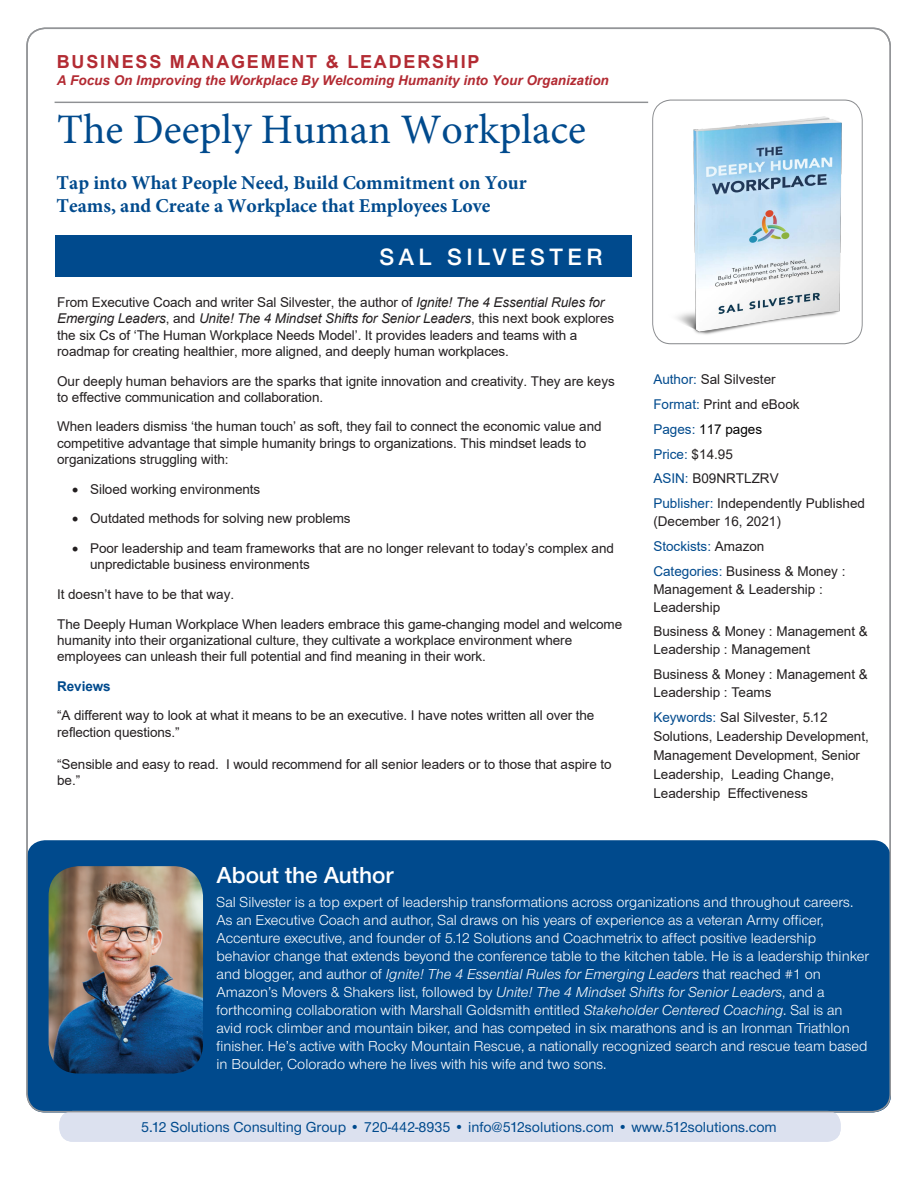
<style>
.page{position:relative;width:918px;height:1188px;background:#fff}
.page>*{position:absolute;margin:0;border:0;box-sizing:border-box;transform-origin:0 0}
.t1{font:42px "Minion Pro";color:#004a8d}
.t2{font:600 24px "Nimbus Sans Novus T";letter-spacing:-.005em;color:#fff}
.t3{font:500 22.8px "Helvetica Neue";letter-spacing:.2em;color:#fff}
.t4{font:700 19.65px/23.5px "Minion Pro";color:#004a8d}
.t5{font:700 18px "Arial";letter-spacing:.1em;color:#b32b33}
.t6{font:15px/18px "Nimbus Sans Novus T";color:#fff}
.t7{font:500 15px "Nimbus Sans Novus T";color:#004a8d}
.t8{font:13.5px/16.2px "Arial";letter-spacing:-.01em;color:#231f20}
.t9{font:italic 700 13.5px "Arial";color:#b32b33}
.t10{font:700 13.5px "Arial";letter-spacing:-.01em;color:#004a8d}
.s1{font-style:italic}
.s2{color:#004a8d}
.s3{color:#000}
</style>
<div class="page">
<img style="left:677px;top:117px;width:165px;height:218px">
<div style="left:652px;top:100px;width:211px;height:244px;border:1px solid #8a8c8f;border-radius:19px"></div>
<div style="left:27px;top:840px;width:864px;height:272px;background:#004a8d;border-radius:18px"></div>
<div style="left:59px;top:1111px;width:782px;height:31px;background:#dce1ef;border-radius:13px"></div>
<img style="left:49px;top:866px;width:154px;height:208px">
<div style="left:56px;top:235px;width:576px;height:41px;background:#004a8d"></div>
<hr style="left:55px;top:102px;width:593px;height:1px;background:#8f9194">
<h3 class="t5" style="left:57px;top:49px;width:424px">BUSINESS MANAGEMENT &amp; LEADERSHIP</h3>
<p class="t9" style="left:57px;top:71px;width:554px">A Focus On Improving the Workplace By Welcoming Humanity into Your Organization</p>
<h1 class="t1" style="left:57px;top:102px;width:530px">The Deeply Human Workplace</h1>
<h3 class="t4" style="left:57px;top:170px;width:472px">Tap into What People Need, Build Commitment on Your<br>Teams, and Create a Workplace that Employees Love</h3>
<h3 class="t3" style="left:379px;top:238px;width:225px">SAL SILVESTER</h3>
<p class="t8" style="left:57px;top:294px;width:558px">From Executive Coach and writer Sal Silvester, the author of <span class="s1">Ignite! The 4 Essential Rules for Emerging Leaders</span>, and <span class="s1">Unite! The 4 Mindset Shifts for Senior Leaders</span>, this next book explores the six Cs of ‘The Human Workplace Needs Model’. It provides leaders and teams with a roadmap for creating healthier, more aligned, and deeply human workplaces.</p>
<p class="t8" style="left:57px;top:373px;width:559px">Our deeply human behaviors are the sparks that ignite innovation and creativity. They are keys to effective communication and collaboration.</p>
<p class="t8" style="left:57px;top:419px;width:546px">When leaders dismiss ‘the human touch’ as soft, they fail to connect the economic value and competitive advantage that simple humanity brings to organizations. This mindset leads to organizations struggling with:</p>
<p class="t8" style="left:72px;top:481px;width:190px">• Siloed working environments</p>
<p class="t8" style="left:72px;top:510px;width:280px">• Outdated methods for solving new problems</p>
<p class="t8" style="left:90px;top:540px;width:525px;text-indent:-18px">• Poor leadership and team frameworks that are no longer relevant to today’s complex and unpredictable business environments</p>
<p class="t8" style="left:57px;top:586px;width:178px">It doesn’t have to be that way.</p>
<p class="t8" style="left:57px;top:616px;width:567px">The Deeply Human Workplace When leaders embrace this game-changing model and welcome humanity into their organizational culture, they cultivate a workplace environment where employees can unleash their full potential and find meaning in their work.</p>
<p class="t10" style="left:57px;top:676px;width:55px">Reviews</p>
<p class="t8" style="left:57px;top:707px;width:539px">“A different way to look at what it means to be an executive. I have notes written all over the reflection questions.”</p>
<p class="t8" style="left:57px;top:756px;width:556px">“Sensible and easy to read. I would recommend for all senior leaders or to those that aspire to be.”</p>
<p class="t8" style="left:653px;top:367px;width:213px;line-height:24.8px"><span class="s2">Author:</span> Sal Silvester<br><span class="s2">Format:</span> Print and eBook<br><span class="s2">Pages:</span> <span class="s3">117 pages<br></span><span class="s2">Price:</span> $14.95<br><span class="s2">ASIN:</span> B09NRTLZRV<br><span class="s2">Publisher:</span> Independently Published</p>
<p class="t8" style="left:653px;top:509px;width:194px;line-height:24.8px">(December 16, 2021)<br><span class="s2">Stockists:</span> Amazon<br><span class="s2">Categories:</span> Business &amp; Money :</p>
<p class="t8" style="left:653px;top:580px;width:171px;line-height:18px">Management &amp; Leadership :<br>Leadership</p>
<p class="t8" style="left:653px;top:622px;width:216px;line-height:18px">Business &amp; Money : Management &amp;<br>Leadership : Management</p>
<p class="t8" style="left:653px;top:665px;width:216px;line-height:18px">Business &amp; Money : Management &amp;<br>Leadership : Teams</p>
<p class="t8" style="left:653px;top:707px;width:217px;line-height:19px"><span class="s2">Keywords:</span> Sal Silvester, 5.12<br>Solutions, Leadership Development,<br>Management Development, Senior<br>Leadership, Leading Change,<br>Leadership Effectiveness</p>
<h2 class="t2" style="left:217px;top:860px;width:179px">About the Author</h2>
<p class="t6" style="left:217px;top:893px;width:654px">Sal Silvester is a top expert of leadership transformations across organizations and throughout careers.<br>As an Executive Coach and author, Sal draws on his years of experience as a veteran Army officer, Accenture executive, and founder of 5.12 Solutions and Coachmetrix to affect positive leadership behavior change that extends beyond the conference table to the kitchen table. He is a leadership thinker and blogger, and author of <span class="s1">Ignite! The 4 Essential Rules for Emerging Leaders</span> that reached #1 on Amazon’s Movers &amp; Shakers list, followed by <span class="s1">Unite! The 4 Mindset Shifts for Senior Leaders</span>, and a forthcoming collaboration with Marshall Goldsmith entitled <span class="s1">Stakeholder Centered Coaching</span>. Sal is an avid rock climber and mountain biker, and has competed in six marathons and is an Ironman Triathlon finisher. He’s active with Rocky Mountain Rescue, a nationally recognized search and rescue team based in Boulder, Colorado where he lives with his wife and two sons.</p>
<p class="t7" style="left:141px;top:1118px;width:637px">5.12 Solutions Consulting Group • 720-442-8935 • info@512solutions.com • www.512solutions.com</p>
</div>
